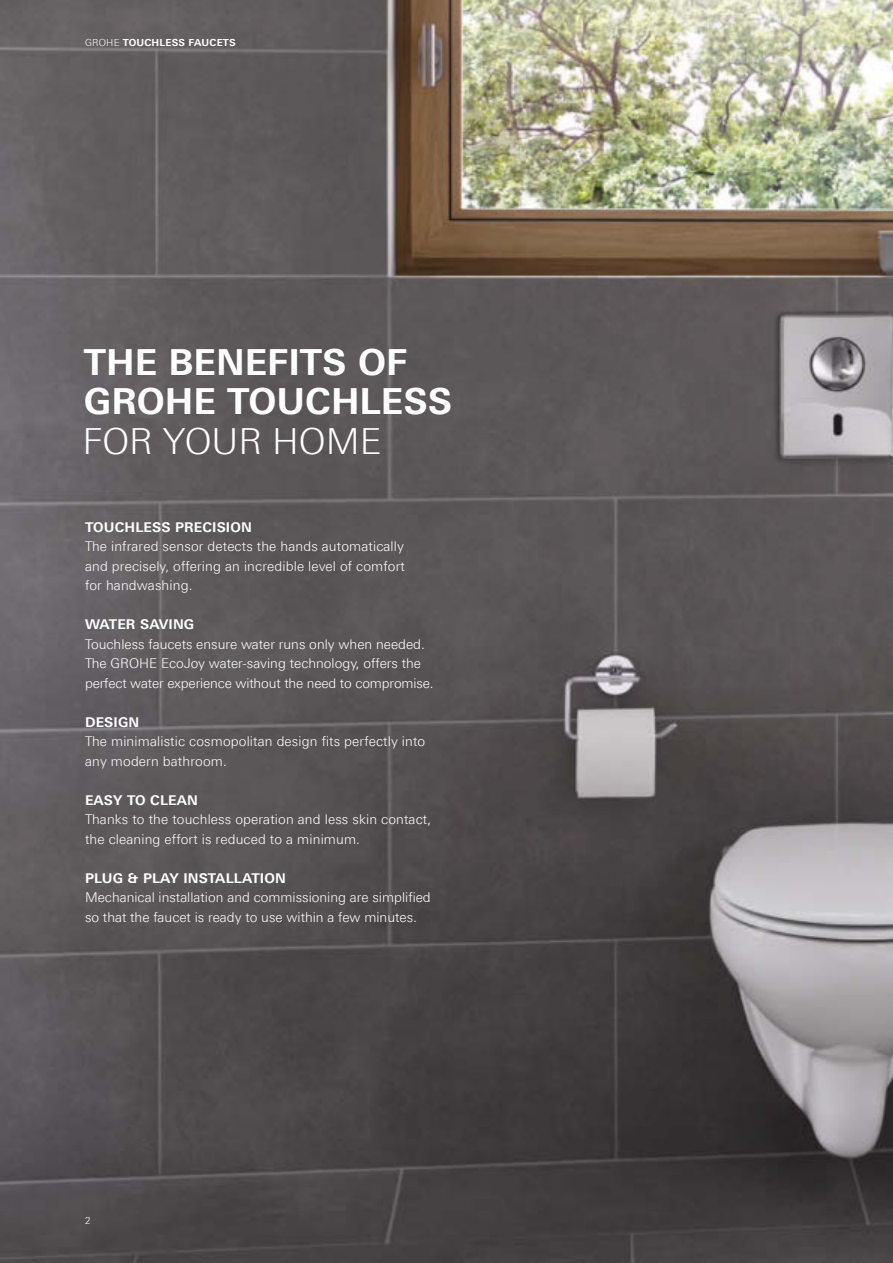
<style>
.page{position:relative;width:893px;height:1263px;background:#fff}
.page>*{position:absolute;margin:0;border:0;box-sizing:border-box;transform-origin:0 0}
.t1{font:700 36px/39.6px "Linotype Univers 630";color:#fff}
.t2{font:300 36px "Linotype Univers 330";color:#fff}
.t3{font:300 13.5px/19.5px "Linotype Univers 330";color:#fff}
.t4{font:700 13.5px "Linotype Univers 630";letter-spacing:.01em;color:#fff}
.t5{font:700 9.75px "Linotype Univers 630";letter-spacing:.02em;color:#fff}
.t6{font:300 9.75px "Linotype Univers 330";color:#fff}
.s1{font-family:"Linotype Univers 330";font-weight:300}
</style>
<div class="page">
<img style="left:0;top:0;width:893px;height:1263px">
<p class="t5" style="left:85px;top:37px;width:152px"><span class="s1">GROHE</span> TOUCHLESS FAUCETS</p>
<h1 class="t1" style="left:84px;top:342px;width:370px">THE BENEFITS OF<br>GROHE TOUCHLESS</h1>
<h1 class="t2" style="left:83px;top:420px;width:300px">FOR YOUR HOME</h1>
<p class="t4" style="left:85px;top:519px;width:168px">TOUCHLESS PRECISION</p>
<p class="t3" style="left:85px;top:537px;width:321px;text-align:justify">The infrared sensor detects the hands automatically and precisely, offering an incredible level of comfort for handwashing.</p>
<p class="t4" style="left:85px;top:616px;width:111px">WATER SAVING</p>
<p class="t3" style="left:85px;top:634px;width:350px">Touchless faucets ensure water runs only when needed.<br>The GROHE EcoJoy water-saving technology, offers the perfect water experience without the need to compromise.</p>
<p class="t4" style="left:85px;top:714px;width:56px">DESIGN</p>
<p class="t3" style="left:85px;top:731px;width:342px">The minimalistic cosmopolitan design fits perfectly into any modern bathroom.</p>
<p class="t4" style="left:85px;top:792px;width:114px">EASY TO CLEAN</p>
<p class="t3" style="left:85px;top:809px;width:348px">Thanks to the touchless operation and less skin contact, the cleaning effort is reduced to a minimum.</p>
<p class="t4" style="left:85px;top:870px;width:202px">PLUG &amp; PLAY INSTALLATION</p>
<p class="t3" style="left:85px;top:887px;width:347px">Mechanical installation and commissioning are simplified so that the faucet is ready to use within a few minutes.</p>
<p class="t6" style="left:85px;top:1215px;width:7px">2</p>
</div>
